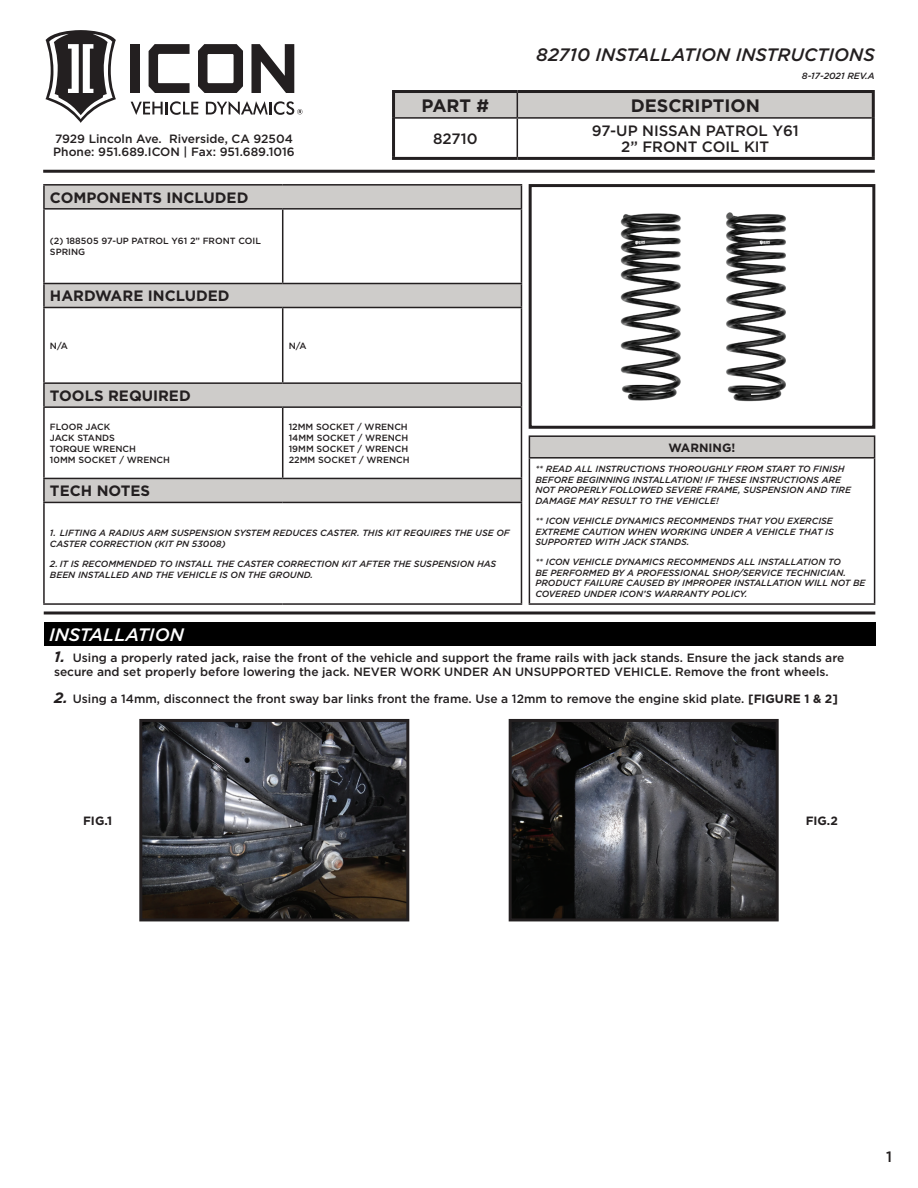
<style>
.page{position:relative;width:918px;height:1188px;background:#fff}
.page>*{position:absolute;margin:0;border:0;box-sizing:border-box;transform-origin:0 0}
.t1{font:italic 500 18px "Gotham";color:#231f20}
.t2{font:700 18px "Gotham";color:#231f20}
.t3{font:italic 500 18px "Gotham";color:#fff}
.t4{font:700 15px "Gotham";color:#231f20}
.t5{font:500 15px/16.5px "Gotham";color:#231f20;text-align:center}
.t6{font:500 12px/13.5px "Gotham";color:#231f20}
.t7{font:700 12px "Gotham";color:#231f20}
.t8{font:italic 500 9px/10.8px "Gotham";color:#231f20}
.t9{font:500 9px/10.8px "Gotham";color:#231f20}
.s1{font-weight:700;font-style:italic;font-size:15px}
.s2{font-weight:700}
</style>
<div class="page">
<hr style="left:43px;top:170px;width:832px;height:3px;background:#231f20">
<div style="left:395px;top:93px;width:477px;height:24px;background:#ceccca"></div>
<hr style="left:395px;top:117px;width:122px;height:2px;background:#231f20">
<hr style="left:517px;top:117px;width:355px;height:2px;background:#231f20">
<hr style="left:517px;top:119px;width:1px;height:38px;background:#231f20">
<hr style="left:392px;top:90px;width:125px;height:3px;background:#231f20">
<hr style="left:392px;top:93px;width:3px;height:25px;background:#231f20">
<hr style="left:517px;top:90px;width:358px;height:3px;background:#231f20">
<hr style="left:872px;top:93px;width:3px;height:25px;background:#231f20">
<hr style="left:392px;top:118px;width:3px;height:39px;background:#231f20">
<hr style="left:872px;top:118px;width:3px;height:39px;background:#231f20">
<hr style="left:392px;top:157px;width:125px;height:3px;background:#231f20">
<hr style="left:517px;top:157px;width:358px;height:3px;background:#231f20">
<div style="left:529px;top:436px;width:346px;height:22px;background:#ceccca"></div>
<hr style="left:529px;top:435px;width:346px;height:2px;background:#231f20">
<svg style="left:529px;top:437px;width:1px;height:20px"></svg>
<svg style="left:874px;top:437px;width:1px;height:20px"></svg>
<hr style="left:529px;top:457px;width:346px;height:2px;background:#231f20">
<hr style="left:529px;top:459px;width:1px;height:144px;background:#231f20">
<hr style="left:874px;top:459px;width:1px;height:144px;background:#231f20">
<hr style="left:529px;top:603px;width:346px;height:2px;background:#231f20">
<svg style="left:45px;top:186px;width:476px;height:316px"></svg>
<hr style="left:43px;top:184px;width:240px;height:2px;background:#231f20">
<hr style="left:43px;top:186px;width:2px;height:22px;background:#231f20">
<hr style="left:283px;top:184px;width:239px;height:2px;background:#231f20">
<svg style="left:521px;top:186px;width:1px;height:22px"></svg>
<hr style="left:43px;top:208px;width:240px;height:2px;background:#231f20">
<hr style="left:43px;top:210px;width:2px;height:73px;background:#231f20">
<hr style="left:283px;top:208px;width:239px;height:2px;background:#231f20">
<hr style="left:282px;top:210px;width:1px;height:73px;background:#231f20">
<hr style="left:521px;top:210px;width:1px;height:73px;background:#231f20">
<hr style="left:43px;top:283px;width:240px;height:1px;background:#231f20">
<hr style="left:43px;top:284px;width:2px;height:23px;background:#231f20">
<hr style="left:283px;top:283px;width:239px;height:1px;background:#231f20">
<svg style="left:521px;top:284px;width:1px;height:23px"></svg>
<hr style="left:43px;top:307px;width:240px;height:1px;background:#231f20">
<hr style="left:43px;top:308px;width:2px;height:74px;background:#231f20">
<hr style="left:283px;top:307px;width:239px;height:1px;background:#231f20">
<hr style="left:282px;top:308px;width:1px;height:74px;background:#231f20">
<hr style="left:521px;top:308px;width:1px;height:74px;background:#231f20">
<hr style="left:43px;top:382px;width:240px;height:2px;background:#231f20">
<hr style="left:43px;top:384px;width:2px;height:22px;background:#231f20">
<hr style="left:283px;top:382px;width:239px;height:2px;background:#231f20">
<svg style="left:521px;top:384px;width:1px;height:22px"></svg>
<hr style="left:43px;top:406px;width:240px;height:2px;background:#231f20">
<hr style="left:43px;top:408px;width:2px;height:70px;background:#231f20">
<hr style="left:283px;top:406px;width:239px;height:2px;background:#231f20">
<hr style="left:282px;top:408px;width:1px;height:70px;background:#231f20">
<hr style="left:521px;top:408px;width:1px;height:70px;background:#231f20">
<hr style="left:43px;top:478px;width:240px;height:1px;background:#231f20">
<hr style="left:43px;top:479px;width:2px;height:23px;background:#231f20">
<hr style="left:283px;top:478px;width:239px;height:1px;background:#231f20">
<svg style="left:521px;top:479px;width:1px;height:23px"></svg>
<hr style="left:43px;top:502px;width:240px;height:1px;background:#231f20">
<hr style="left:43px;top:503px;width:2px;height:100px;background:#231f20">
<hr style="left:283px;top:502px;width:239px;height:1px;background:#231f20">
<hr style="left:521px;top:503px;width:1px;height:100px;background:#231f20">
<hr style="left:43px;top:603px;width:240px;height:2px;background:#231f20">
<hr style="left:283px;top:603px;width:239px;height:2px;background:#231f20">
<hr style="left:44px;top:611px;width:831px;height:3px;background:#231f20">
<div style="left:44px;top:622px;width:831px;height:23px;background:#000"></div>
<div style="left:131px;top:44px;width:9px;height:49px;background:#231f20"></div>
<svg style="left:149px;top:44px;width:41px;height:49px"></svg>
<svg style="left:198px;top:44px;width:45px;height:49px"></svg>
<svg style="left:251px;top:44px;width:43px;height:49px"></svg>
<svg style="left:131px;top:101px;width:67px;height:14px"></svg>
<svg style="left:45px;top:30px;width:71px;height:93px"></svg>
<svg style="left:206px;top:101px;width:97px;height:14px"></svg>
<img style="left:143px;top:723px;width:262px;height:194px">
<div style="left:139px;top:719px;width:270px;height:202px;border:3px solid #231f20"></div>
<img style="left:513px;top:723px;width:262px;height:194px">
<div style="left:509px;top:719px;width:270px;height:202px;border:3px solid #231f20"></div>
<img style="left:620px;top:212px;width:166px;height:190px">
<div style="left:529px;top:184px;width:346px;height:245px;border:3px solid #231f20"></div>
<h1 class="t1" style="left:536px;top:43px;width:340px">82710 INSTALLATION INSTRUCTIONS</h1>
<h3 class="t6" style="left:53px;top:131px;width:243px">7929 Lincoln Ave. Riverside, CA 92504<br>Phone: 951.689.ICON | Fax: 951.689.1016</h3>
<h2 class="t4" style="left:50px;top:188px;width:200px">COMPONENTS INCLUDED</h2>
<p class="t9" style="left:50px;top:236px;width:213px">(2) 188505 97-UP PATROL Y61 2” FRONT COIL<br>SPRING</p>
<h2 class="t4" style="left:50px;top:286px;width:181px">HARDWARE INCLUDED</h2>
<p class="t9" style="left:50px;top:340px;width:19px">N/A</p>
<p class="t9" style="left:289px;top:340px;width:19px">N/A</p>
<p class="t8" style="left:802px;top:71px;width:74px">8-17-2021 REV.A</p>
<h1 class="t2" style="left:422px;top:94px;width:69px">PART #</h1>
<h1 class="t2" style="left:631px;top:94px;width:131px">DESCRIPTION</h1>
<h2 class="t5" style="left:433px;top:130px;width:46px">82710</h2>
<h2 class="t5" style="left:592px;top:122px;width:208px">97-UP NISSAN PATROL Y61<br>2” FRONT COIL KIT</h2>
<h2 class="t4" style="left:50px;top:386px;width:142px">TOOLS REQUIRED</h2>
<p class="t9" style="left:50px;top:421px;width:122px">FLOOR JACK<br>JACK STANDS<br>TORQUE WRENCH<br>10MM SOCKET / WRENCH</p>
<p class="t9" style="left:289px;top:421px;width:123px">12MM SOCKET / WRENCH<br>14MM SOCKET / WRENCH<br>19MM SOCKET / WRENCH<br>22MM SOCKET / WRENCH</p>
<h2 class="t4" style="left:50px;top:481px;width:102px">TECH NOTES</h2>
<p class="t8" style="left:50px;top:527px;width:461px">1. LIFTING A RADIUS ARM SUSPENSION SYSTEM REDUCES CASTER. THIS KIT REQUIRES THE USE OF<br>CASTER CORRECTION (KIT PN 53008)</p>
<p class="t8" style="left:50px;top:558px;width:448px">2. IT IS RECOMMENDED TO INSTALL THE CASTER CORRECTION KIT AFTER THE SUSPENSION HAS<br>BEEN INSTALLED AND THE VEHICLE IS ON THE GROUND.</p>
<h1 class="t3" style="left:49px;top:623px;width:136px">INSTALLATION</h1>
<h3 class="t7" style="left:669px;top:440px;width:68px">WARNING!</h3>
<p class="t8" style="left:535px;top:463px;width:317px">** READ ALL INSTRUCTIONS THOROUGHLY FROM START TO FINISH BEFORE BEGINNING INSTALLATION! IF THESE INSTRUCTIONS ARE NOT PROPERLY FOLLOWED SEVERE FRAME, SUSPENSION AND TIRE DAMAGE MAY RESULT TO THE VEHICLE!</p>
<p class="t8" style="left:535px;top:515px;width:300px;text-align:justify">** ICON VEHICLE DYNAMICS RECOMMENDS THAT YOU EXERCISE EXTREME CAUTION WHEN WORKING UNDER A VEHICLE THAT IS SUPPORTED WITH JACK STANDS.</p>
<p class="t8" style="left:535px;top:556px;width:332px">** ICON VEHICLE DYNAMICS RECOMMENDS ALL INSTALLATION TO<br>BE PERFORMED BY A PROFESSIONAL SHOP/SERVICE TECHNICIAN.<br>PRODUCT FAILURE CAUSED BY IMPROPER INSTALLATION WILL NOT BE COVERED UNDER ICON’S WARRANTY POLICY.</p>
<p class="t6" style="left:54px;top:651px;width:792px"><span class="s1">1.</span> Using a properly rated jack, raise the front of the vehicle and support the frame rails with jack stands. Ensure the jack stands are secure and set properly before lowering the jack. NEVER WORK UNDER AN UNSUPPORTED VEHICLE. Remove the front wheels.</p>
<h3 class="t6" style="left:54px;top:692px;width:786px"><span class="s1">2.</span> Using a 14mm, disconnect the front sway bar links front the frame. Use a 12mm to remove the engine skid plate. <span class="s2">[FIGURE 1 &amp; 2]</span></h3>
<h3 class="t7" style="left:83px;top:813px;width:31px">FIG.1</h3>
<h3 class="t7" style="left:806px;top:813px;width:34px">FIG.2</h3>
<h2 class="t5" style="left:886px;top:1148px;width:7px">1</h2>
</div>
